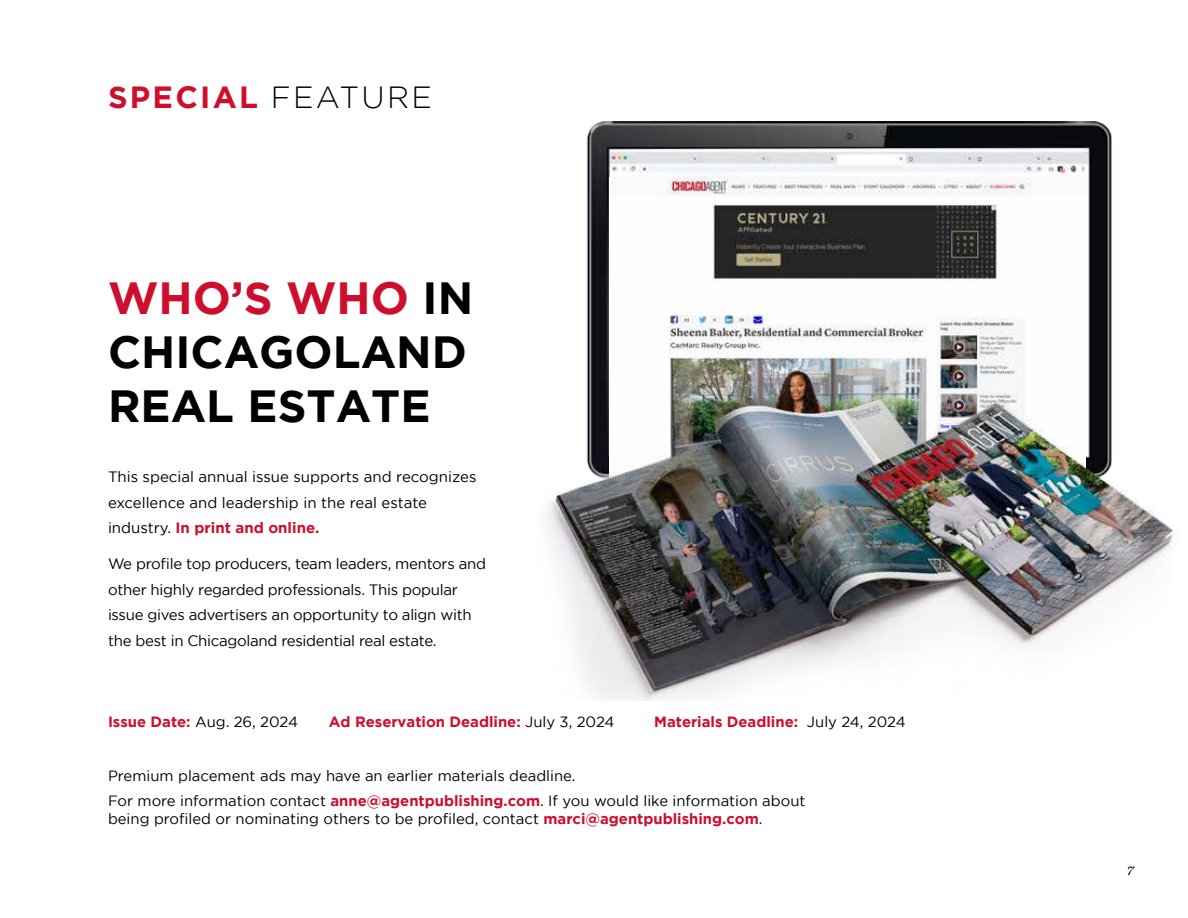
<style>
.page{position:relative;width:1188px;height:918px;background:#fff}
.page>*{position:absolute;margin:0;border:0;box-sizing:border-box;transform-origin:0 0}
.t1{font:700 45px/54px "Gotham";color:#000}
.t2{font:700 30.6px "Gotham";letter-spacing:.075em;color:#ce0e2d}
.t3{font:15px/25.5px "Gotham";letter-spacing:-.02em;color:#000}
.t4{font:15px/25.5px "Gotham";color:#000}
.t5{font:14.85px/17.9px "Gotham";color:#000}
.t6{font:700 14.85px "Gotham";color:#ce0e2d}
.t7{font:italic 13.5px "Sentinel";color:#000}
.s1{font-weight:300;color:#000}
.s2{color:#ce0e2d}
.s3{font-weight:700;color:#ce0e2d}
.s4{font-weight:400;color:#000}
</style>
<div class="page">
<img style="left:586px;top:121px;width:526px;height:204px">
<img style="left:609px;top:178px;width:477px;height:147px">
<img style="left:547px;top:325px;width:627px;height:376px">
<h2 class="t2" style="left:108px;top:83px;width:326px">SPECIAL <span class="s1">FEATURE</span></h2>
<h1 class="t1" style="left:108px;top:273px;width:367px"><span class="s2">WHO’S WHO</span> IN<br>CHICAGOLAND<br>REAL ESTATE</h1>
<p class="t4" style="left:108px;top:465px;width:370px">This special annual issue supports and recognizes excellence and leadership in the real estate industry. <span class="s3">In print and online.</span></p>
<p class="t3" style="left:108px;top:551px;width:380px">We profile top producers, team leaders, mentors and other highly regarded professionals. This popular issue gives advertisers an opportunity to align with the best in Chicagoland residential real estate.</p>
<p class="t5" style="left:108px;top:713px;width:192px"><span class="s3">Issue Date:</span> Aug. 26, 2024</p>
<p class="t6" style="left:329px;top:715px;width:287px">Ad Reservation Deadline: <span class="s4">July 3, 2024</span></p>
<p class="t6" style="left:654px;top:715px;width:253px">Materials Deadline: <span class="s4">July 24, 2024</span></p>
<p class="t5" style="left:108px;top:768px;width:469px">Premium placement ads may have an earlier materials deadline.</p>
<p class="t5" style="left:108px;top:792px;width:699px">For more information contact <span class="s3">anne@agentpublishing.com</span>. If you would like information about being profiled or nominating others to be profiled, contact <span class="s3">marci@agentpublishing.com</span>.</p>
<p class="t7" style="left:1127px;top:864px;width:9px">7</p>
</div>
